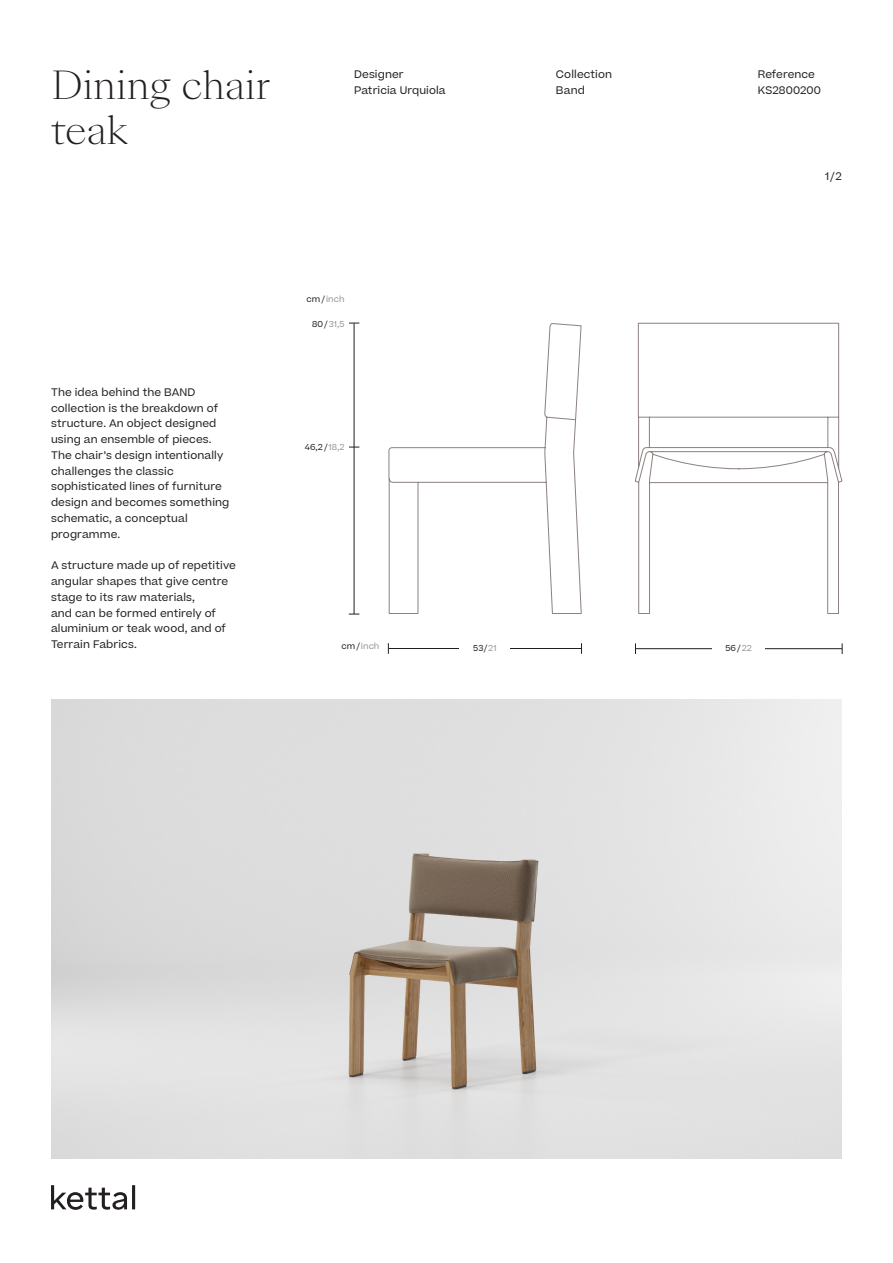
<style>
.page{position:relative;width:893px;height:1263px;background:#fff}
.page>*{position:absolute;margin:0;border:0;box-sizing:border-box;transform-origin:0 0}
.t1{font:300 37.5px "Sang Bleu Kingdom";color:#231f20}
.t2{font:10.5px/15.8px "Beatrice";letter-spacing:.01em;color:#231f20}
.Beatrice_5_5{font:8.25px "Beatrice";letter-spacing:.01em;color:#939598}
.Beatrice_5_5-2{font:8.25px "Beatrice";letter-spacing:.015em;color:#231f20}
.s1{color:#231f20}
.s2{color:#939598}
</style>
<div class="page">
<hr style="left:635px;top:648px;width:207px;height:1px;background:#231f20">
<hr style="left:389px;top:648px;width:192px;height:1px;background:#231f20">
<hr style="left:354px;top:323px;width:1px;height:291px;background:#231f20">
<div style="left:712px;top:641px;width:53px;height:14px;background:#fff"></div>
<div style="left:460px;top:641px;width:50px;height:14px;background:#fff"></div>
<svg style="left:51px;top:1185px;width:84px;height:25px"></svg>
<img style="left:51px;top:699px;width:791px;height:460px">
<svg style="left:388px;top:322px;width:455px;height:292px"></svg>
<p class="t1" style="left:51px;top:59px;width:221px">Dining chair</p>
<p class="t1" style="left:51px;top:104px;width:78px">teak</p>
<p class="t2" style="left:354px;top:66px;width:51px">Designer</p>
<p class="t2" style="left:354px;top:82px;width:93px">Patricia Urquiola</p>
<p class="t2" style="left:556px;top:66px;width:58px">Collection</p>
<p class="t2" style="left:556px;top:82px;width:30px">Band</p>
<p class="t2" style="left:758px;top:66px;width:59px">Reference</p>
<p class="t2" style="left:758px;top:82px;width:64px">KS2800200</p>
<p class="t2" style="left:825px;top:168px;width:18px">1/2</p>
<p class="t2" style="left:51px;top:384px;width:180px">The idea behind the BAND collection is the breakdown of structure. An object designed using an ensemble of pieces.<br>The chair’s design intentionally challenges the classic sophisticated lines of furniture design and becomes something schematic, a conceptual programme.</p>
<p class="t2" style="left:51px;top:557px;width:186px">A structure made up of repetitive angular shapes that give centre stage to its raw materials,<br>and can be formed entirely of aluminium or teak wood, and of<br>Terrain Fabrics.</p>
<p class="Beatrice_5_5" style="left:307px;top:293px;width:39px"><span class="s1">cm/</span> inch</p>
<p class="Beatrice_5_5" style="left:312px;top:318px;width:34px"><span class="s1">80/</span>31,5</p>
<p class="Beatrice_5_5-2" style="left:305px;top:442px;width:41px">46,2/ <span class="s2">18,2</span></p>
<p class="Beatrice_5_5" style="left:341px;top:640px;width:39px"><span class="s1">cm/</span> inch</p>
<p class="Beatrice_5_5-2" style="left:473px;top:643px;width:25px">53/<span class="s2">21</span></p>
<p class="Beatrice_5_5-2" style="left:725px;top:643px;width:28px">56/<span class="s2">22</span></p>
</div>
